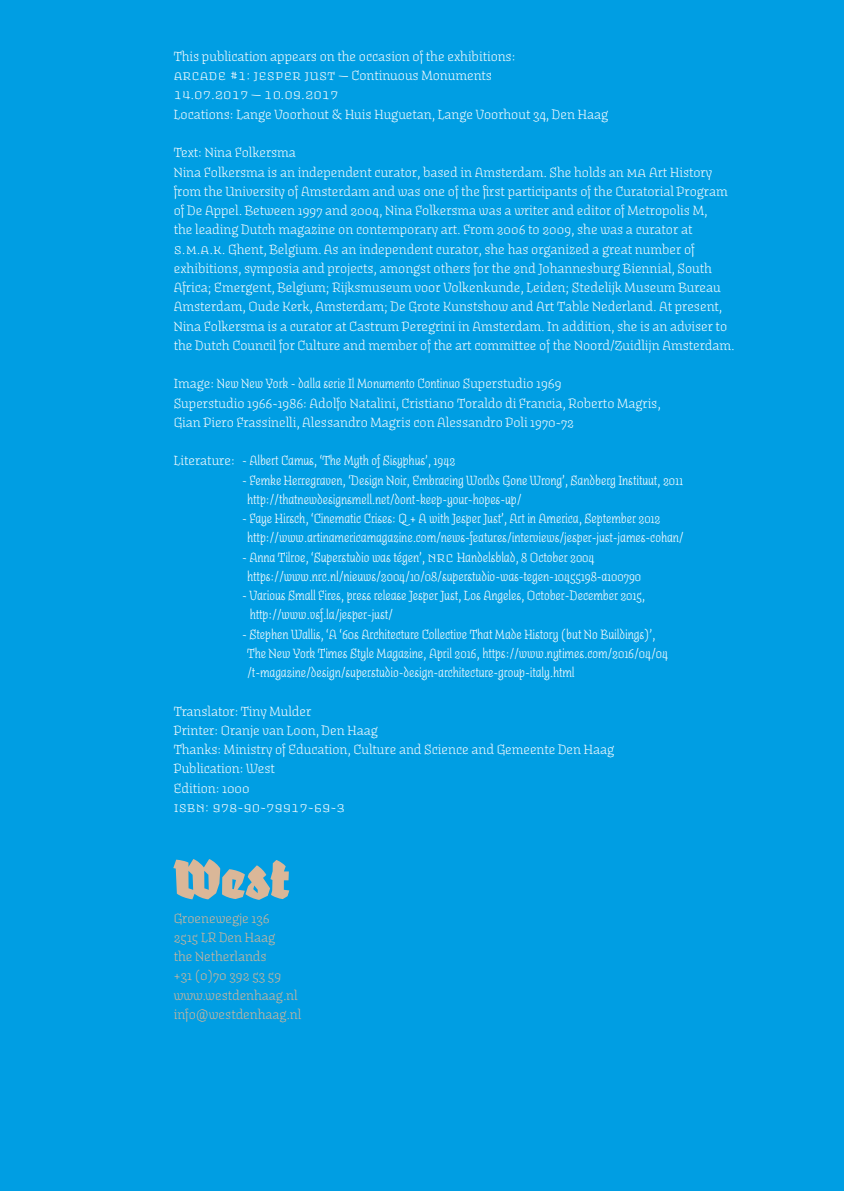
<style>
.page{position:relative;width:844px;height:1191px;background:#fff}
.page>*{position:absolute;margin:0;border:0;box-sizing:border-box;transform-origin:0 0}
.plat{font:italic 900 56.88px "Fakir Pro";color:#dab798}
.plat-2{font:14.7px/19.2px "Fakir Pro";color:#fff}
.plat-3{font:italic 14.7px/19.2px "Fakir Pro";color:#fff}
.plat-4{font:14.7px "Fakir Pro";color:#dab798}
.plat-5{font:14.7px "Fakir Pro Regular Small Caps";color:#fff}
.s1{font-family:"Fakir Pro"}
.s2{font-family:"Fakir Pro Regular Small Caps"}
.s3{font-style:normal}
.s4{font-family:"Fakir Pro Regular Small Caps";font-style:normal}
</style>
<div class="page">
<div style="left:0;top:0;width:843px;height:1191px;background:#009ee3"></div>
<p class="plat-2" style="left:174px;top:46px;width:343px">This publication appears on the occasion of the exhibitions:</p>
<p class="plat-5" style="left:174px;top:66px;width:320px">arcade #1: jesper just — <span class="s1">Continuous Monuments</span></p>
<p class="plat-5" style="left:174px;top:85px;width:166px">14.07.2017 — 10.09.2017</p>
<p class="plat-2" style="left:174px;top:104px;width:435px">Locations: Lange Voorhout &amp; Huis Huguetan, Lange Voorhout 34, Den Haag</p>
<p class="plat-2" style="left:174px;top:143px;width:124px">Text: Nina Folkersma</p>
<p class="plat-2" style="left:174px;top:162px;width:562px">Nina Folkersma is an independent curator, based in Amsterdam. She holds an <span class="s2">ma</span> Art History from the University of Amsterdam and was one of the first participants of the Curatorial Program of De Appel. Between 1997 and 2004, Nina Folkersma was a writer and editor of Metropolis M,<br>the leading Dutch magazine on contemporary art. From 2006 to 2009, she was a curator at <span class="s2">s.m.a.k.</span> Ghent, Belgium. As an independent curator, she has organized a great number of exhibitions, symposia and projects, amongst others for the 2nd Johannesburg Biennial, South Africa; Emergent, Belgium; Rijksmuseum voor Volkenkunde, Leiden; Stedelijk Museum Bureau Amsterdam, Oude Kerk, Amsterdam; De Grote Kunstshow and Art Table Nederland. At present, Nina Folkersma is a curator at Castrum Peregrini in Amsterdam. In addition, she is an adviser to the Dutch Council for Culture and member of the art committee of the Noord/Zuidlijn Amsterdam.</p>
<p class="plat-3" style="left:174px;top:374px;width:389px"><span class="s3">Image:</span> New New York - dalla serie Il Monumento Continuo <span class="s3">Superstudio 1969</span></p>
<p class="plat-2" style="left:174px;top:393px;width:488px">Superstudio 1966-1986: Adolfo Natalini, Cristiano Toraldo di Francia, Roberto Magris,<br>Gian Piero Frassinelli, Alessandro Magris con Alessandro Poli 1970-72</p>
<p class="plat-3" style="left:174px;top:451px;width:283px"><span class="s3">Literature:</span> - Albert Camus, ‘The Myth of Sisyphus’, 1942</p>
<p class="plat-3" style="left:242px;top:470px;width:442px">- Femke Herregraven, ‘Design Noir, Embracing Worlds Gone Wrong’, Sandberg Instituut, 2011</p>
<p class="plat-3" style="left:247px;top:489px;width:276px">http://thatnewdesignsmell.net/dont-keep-your-hopes-up/</p>
<p class="plat-3" style="left:242px;top:508px;width:419px">- Faye Hirsch, ‘Cinematic Crises: Q + A with Jesper Just’, Art in America, September 2012</p>
<p class="plat-3" style="left:247px;top:528px;width:438px">http://www.artinamericamagazine.com/news-features/interviews/jesper-just-james-cohan/</p>
<p class="plat-3" style="left:242px;top:547px;width:354px">- Anna Tilroe, ‘Superstudio was tégen’, <span class="s4">nrc</span> Handelsblad, 8 October 2004</p>
<p class="plat-3" style="left:247px;top:566px;width:395px">https://www.nrc.nl/nieuws/2004/10/08/superstudio-was-tegen-10455198-a100790</p>
<p class="plat-3" style="left:250px;top:585px;width:396px;text-indent:-8px">- Various Small Fires, press release Jesper Just, Los Angeles, October-December 2015, http://www.vsf.la/jesper-just/</p>
<p class="plat-3" style="left:247px;top:624px;width:422px;text-indent:-5px">- Stephen Wallis, ‘A ‘60s Architecture Collective That Made History (but No Buildings)’,<br>The New York Times Style Magazine, April 2016, https://www.nytimes.com/2016/04/04 /t-magazine/design/superstudio-design-architecture-group-italy.html</p>
<p class="plat-2" style="left:174px;top:701px;width:139px">Translator: Tiny Mulder</p>
<p class="plat-2" style="left:174px;top:720px;width:205px">Printer: Oranje van Loon, Den Haag</p>
<p class="plat-2" style="left:174px;top:739px;width:441px">Thanks: Ministry of Education, Culture and Science and Gemeente Den Haag</p>
<p class="plat-2" style="left:174px;top:759px;width:103px">Publication: West</p>
<p class="plat-2" style="left:174px;top:778px;width:77px">Edition: 1000</p>
<p class="plat-5" style="left:174px;top:797px;width:172px">isbn: 978-90-79917-69-3</p>
<p class="plat" style="left:174px;top:834px;width:118px">West</p>
<p class="plat-4" style="left:174px;top:908px;width:97px">Groenewegje 136</p>
<p class="plat-4" style="left:174px;top:927px;width:103px">2515 LR Den Haag</p>
<p class="plat-4" style="left:174px;top:946px;width:94px">the Netherlands</p>
<p class="plat-4" style="left:174px;top:966px;width:109px">+31 (0)70 392 53 59</p>
<p class="plat-4" style="left:174px;top:985px;width:125px">www.westdenhaag.nl</p>
<p class="plat-4" style="left:174px;top:1004px;width:129px">info@westdenhaag.nl</p>
</div>
